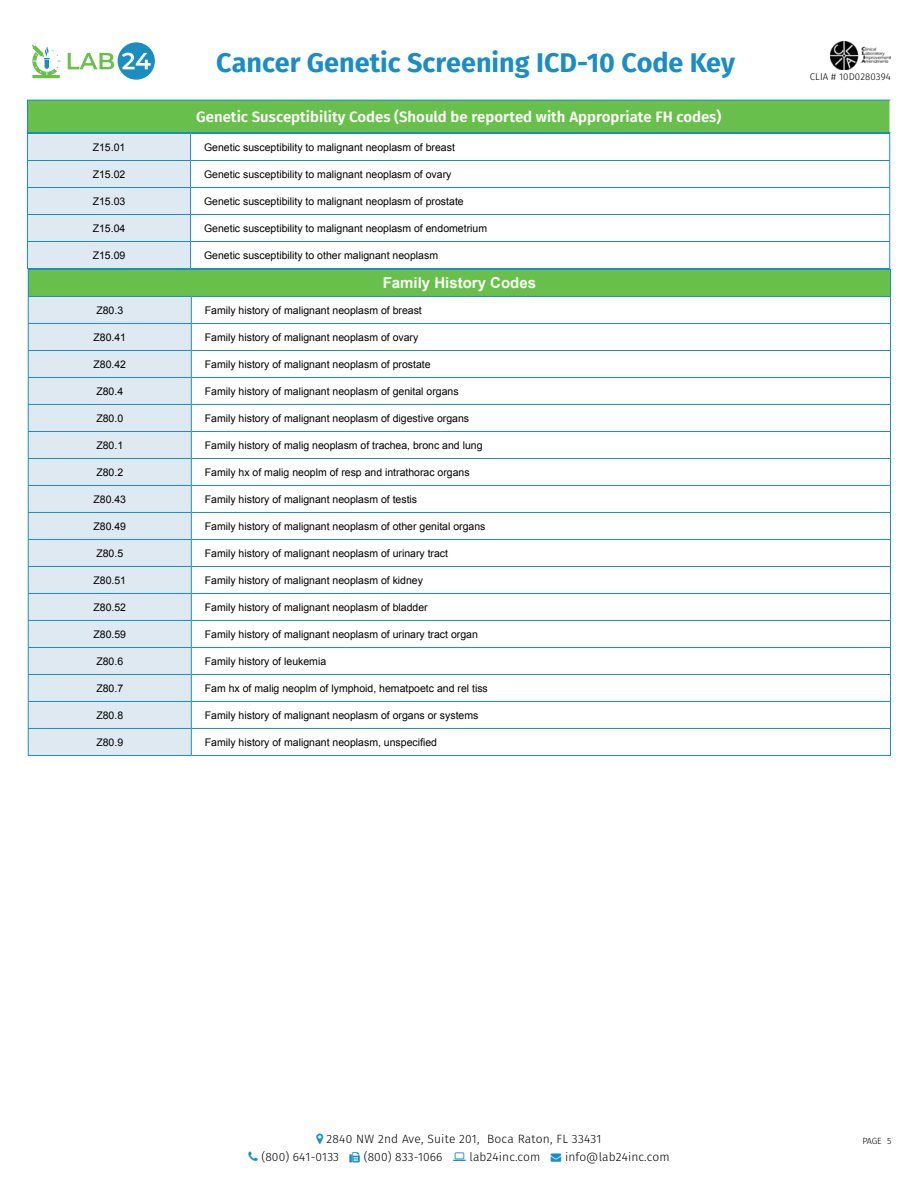
<style>
.page{position:relative;width:918px;height:1188px;background:#fff}
.page>*{position:absolute;margin:0;border:0;box-sizing:border-box;transform-origin:0 0}
.t1{font:700 27px "Fira Sans";color:#1c8dc1}
.t2{font:600 15px "Fira Sans";color:#fff}
.t3{font:700 15px "Arial";color:#fff}
.t4{font:300 12px/18px "Fira Sans";letter-spacing:.01em;color:#000}
.t5{font:10.5px "Arial";color:#000}
.t6{font:300 9.75px "Fira Sans";letter-spacing:.01em;color:#000}
.t7{font:300 9px "Fira Sans";color:#000}
.s1{color:#1c8dc1}
</style>
<div class="page">
<div style="left:118px;top:42px;width:37px;height:38px;background:#1c8dc1;border-radius:50%"></div>
<svg style="left:32px;top:45px;width:28px;height:33px"></svg>
<svg style="left:68px;top:53px;width:46px;height:16px"></svg>
<svg style="left:122px;top:53px;width:29px;height:16px"></svg>
<img style="left:831px;top:42px;width:60px;height:27px">
<div style="left:27px;top:100px;width:863px;height:33px;background:#68bf4b"></div>
<hr style="left:27px;top:100px;width:863px;height:1px;background:#1c8dc1">
<hr style="left:27px;top:101px;width:1px;height:31px;background:#1c8dc1">
<hr style="left:27px;top:132px;width:863px;height:1px;background:#1c8dc1">
<hr style="left:191px;top:133px;width:699px;height:1px;background:#1c8dc1">
<hr style="left:191px;top:160px;width:699px;height:1px;background:#1c8dc1">
<hr style="left:191px;top:187px;width:699px;height:1px;background:#1c8dc1">
<hr style="left:191px;top:214px;width:699px;height:1px;background:#1c8dc1">
<hr style="left:191px;top:241px;width:699px;height:1px;background:#1c8dc1">
<hr style="left:191px;top:268px;width:699px;height:1px;background:#1c8dc1">
<div style="left:28px;top:269px;width:863px;height:27px;background:#68bf4b"></div>
<hr style="left:191px;top:269px;width:700px;height:1px;background:#1c8dc1">
<hr style="left:191px;top:296px;width:700px;height:1px;background:#1c8dc1">
<hr style="left:191px;top:323px;width:700px;height:1px;background:#1c8dc1">
<hr style="left:191px;top:350px;width:700px;height:1px;background:#1c8dc1">
<hr style="left:191px;top:377px;width:700px;height:1px;background:#1c8dc1">
<hr style="left:191px;top:404px;width:700px;height:1px;background:#1c8dc1">
<hr style="left:191px;top:431px;width:700px;height:1px;background:#1c8dc1">
<hr style="left:191px;top:458px;width:700px;height:1px;background:#1c8dc1">
<hr style="left:191px;top:485px;width:700px;height:1px;background:#1c8dc1">
<hr style="left:191px;top:512px;width:700px;height:1px;background:#1c8dc1">
<hr style="left:191px;top:539px;width:700px;height:1px;background:#1c8dc1">
<hr style="left:191px;top:566px;width:700px;height:1px;background:#1c8dc1">
<hr style="left:191px;top:593px;width:700px;height:1px;background:#1c8dc1">
<hr style="left:191px;top:620px;width:700px;height:1px;background:#1c8dc1">
<hr style="left:191px;top:647px;width:700px;height:1px;background:#1c8dc1">
<hr style="left:191px;top:674px;width:700px;height:1px;background:#1c8dc1">
<hr style="left:191px;top:701px;width:700px;height:1px;background:#1c8dc1">
<hr style="left:191px;top:728px;width:700px;height:1px;background:#1c8dc1">
<svg style="left:27px;top:133px;width:165px;height:622px;background:#d0e2e8"></svg>
<svg style="left:889px;top:134px;width:2px;height:621px"></svg>
<hr style="left:28px;top:755px;width:163px;height:1px;background:#1c8dc1">
<hr style="left:191px;top:755px;width:700px;height:1px;background:#1c8dc1">
<h1 class="t1" style="left:216px;top:44px;width:520px">Cancer Genetic Screening ICD-10 Code Key</h1>
<h2 class="t2" style="left:196px;top:106px;width:527px">Genetic Susceptibility Codes (Should be reported with Appropriate FH codes)</h2>
<p class="t5" style="left:93px;top:140px;width:34px">Z15.01</p>
<p class="t5" style="left:204px;top:140px;width:252px">Genetic susceptibility to malignant neoplasm of breast</p>
<p class="t5" style="left:93px;top:167px;width:34px">Z15.02</p>
<p class="t5" style="left:204px;top:167px;width:249px">Genetic susceptibility to malignant neoplasm of ovary</p>
<p class="t5" style="left:93px;top:194px;width:34px">Z15.03</p>
<p class="t5" style="left:204px;top:194px;width:261px">Genetic susceptibility to malignant neoplasm of prostate</p>
<p class="t5" style="left:93px;top:221px;width:34px">Z15.04</p>
<p class="t5" style="left:204px;top:221px;width:285px">Genetic susceptibility to malignant neoplasm of endometrium</p>
<p class="t5" style="left:93px;top:248px;width:34px">Z15.09</p>
<p class="t5" style="left:204px;top:248px;width:236px">Genetic susceptibility to other malignant neoplasm</p>
<h2 class="t3" style="left:383px;top:273px;width:155px">Family History Codes</h2>
<p class="t5" style="left:96px;top:303px;width:28px">Z80.3</p>
<p class="t5" style="left:205px;top:303px;width:219px">Family history of malignant neoplasm of breast</p>
<p class="t5" style="left:93px;top:330px;width:34px">Z80.41</p>
<p class="t5" style="left:205px;top:330px;width:215px">Family history of malignant neoplasm of ovary</p>
<p class="t5" style="left:93px;top:357px;width:34px">Z80.42</p>
<p class="t5" style="left:205px;top:357px;width:227px">Family history of malignant neoplasm of prostate</p>
<p class="t5" style="left:96px;top:384px;width:28px">Z80.4</p>
<p class="t5" style="left:205px;top:384px;width:255px">Family history of malignant neoplasm of genital organs</p>
<p class="t5" style="left:96px;top:411px;width:28px">Z80.0</p>
<p class="t5" style="left:205px;top:411px;width:266px">Family history of malignant neoplasm of digestive organs</p>
<p class="t5" style="left:96px;top:438px;width:28px">Z80.1</p>
<p class="t5" style="left:205px;top:438px;width:279px">Family history of malig neoplasm of trachea, bronc and lung</p>
<p class="t5" style="left:96px;top:465px;width:28px">Z80.2</p>
<p class="t5" style="left:205px;top:465px;width:266px">Family hx of malig neoplm of resp and intrathorac organs</p>
<p class="t5" style="left:93px;top:492px;width:34px">Z80.43</p>
<p class="t5" style="left:205px;top:492px;width:214px">Family history of malignant neoplasm of testis</p>
<p class="t5" style="left:93px;top:519px;width:34px">Z80.49</p>
<p class="t5" style="left:205px;top:519px;width:282px">Family history of malignant neoplasm of other genital organs</p>
<p class="t5" style="left:96px;top:546px;width:28px">Z80.5</p>
<p class="t5" style="left:205px;top:546px;width:245px">Family history of malignant neoplasm of urinary tract</p>
<p class="t5" style="left:93px;top:573px;width:34px">Z80.51</p>
<p class="t5" style="left:205px;top:573px;width:220px">Family history of malignant neoplasm of kidney</p>
<p class="t5" style="left:93px;top:600px;width:34px">Z80.52</p>
<p class="t5" style="left:205px;top:600px;width:224px">Family history of malignant neoplasm of bladder</p>
<p class="t5" style="left:93px;top:627px;width:34px">Z80.59</p>
<p class="t5" style="left:205px;top:627px;width:275px">Family history of malignant neoplasm of urinary tract organ</p>
<p class="t5" style="left:96px;top:654px;width:28px">Z80.6</p>
<p class="t5" style="left:205px;top:654px;width:123px">Family history of leukemia</p>
<p class="t5" style="left:96px;top:681px;width:28px">Z80.7</p>
<p class="t5" style="left:205px;top:681px;width:285px">Fam hx of malig neoplm of lymphoid, hematpoetc and rel tiss</p>
<p class="t5" style="left:96px;top:708px;width:28px">Z80.8</p>
<p class="t5" style="left:205px;top:708px;width:275px">Family history of malignant neoplasm of organs or systems</p>
<p class="t5" style="left:96px;top:735px;width:28px">Z80.9</p>
<p class="t5" style="left:205px;top:735px;width:234px">Family history of malignant neoplasm, unspecified</p>
<p class="t6" style="left:810px;top:70px;width:83px">CLIA # 10D0280394</p>
<p class="t4" style="left:261px;top:1130px;width:342px;text-indent:65px">2840 NW 2nd Ave, Suite 201, Boca Raton, FL 33431 (800) 641-0133</p>
<p class="t4" style="left:364px;top:1148px;width:80px">(800) 833-1066</p>
<p class="t4" style="left:469px;top:1148px;width:202px">lab24inc.com <span class="s1">→</span> info@lab24inc.com</p>
<p class="t7" style="left:862px;top:1134px;width:31px">PAGE 5</p>
</div>
